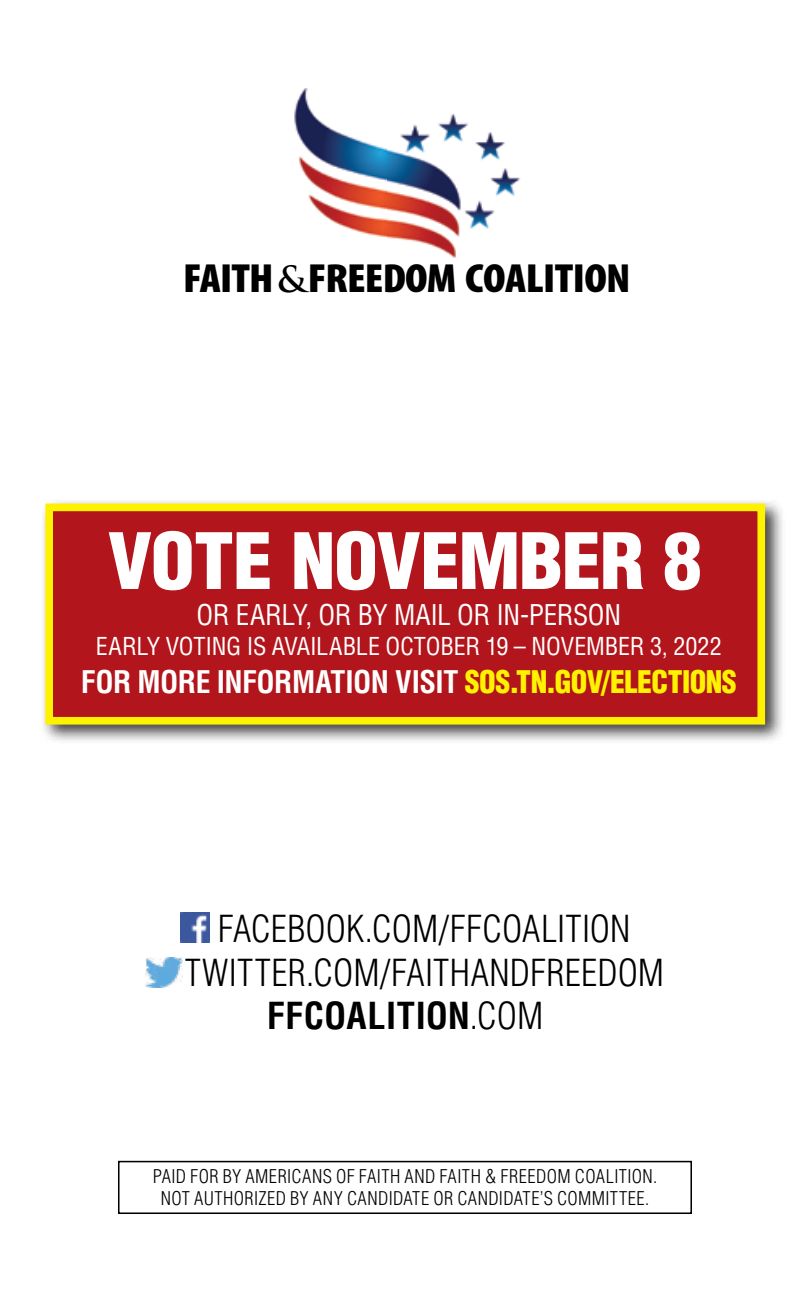
<style>
.page{position:relative;width:810px;height:1296px;background:#fff}
.page>*{position:absolute;margin:0;border:0;box-sizing:border-box;transform-origin:0 0}
.t1{font:900 condensed 75.6px "Helvetica LT Std";letter-spacing:-.02em;color:#fff;scale:1.05 1}
.t2{font:900 condensed 40.95px "Myriad Pro";letter-spacing:-.02em;color:#000;scale:1.11 1}
.t3{font:300 condensed 36.45px "Helvetica LT Std";letter-spacing:.005em;color:#000}
.t4{font:700 condensed 36.45px "Helvetica LT Std";letter-spacing:.01em;color:#000}
.t5{font:700 condensed 30.38px "Helvetica LT Std";letter-spacing:-.02em;color:#fff}
.t6{font:condensed 27.9px "Helvetica LT Std";letter-spacing:-.015em;color:#fff}
.t7{font:condensed 24.07px "Helvetica LT Std";letter-spacing:-.005em;color:#fff}
.t8{font:300 condensed 18.45px/22.3px "Helvetica LT Std";letter-spacing:.02em;color:#000;text-align:center}
.s1{font-family:"Trajan Pro";font-weight:700;font-stretch:normal;font-size:35.32px}
.s2{font-weight:900;color:#fff200}
.s3{font-weight:300}
</style>
<div class="page">
<img style="left:294px;top:88px;width:227px;height:170px">
<div style="left:118px;top:1161px;width:574px;height:53px;border:2px solid #000"></div>
<img style="left:180px;top:913px;width:30px;height:29px">
<img style="left:146px;top:957px;width:37px;height:30px">
<div style="left:40px;top:498px;width:745px;height:247px;background:#000;opacity:.75"></div>
<div style="left:45px;top:504px;width:720px;height:221px;background:#b2151b;border:8px solid #fff200"></div>
<h2 class="t2" style="left:183px;top:252px;width:405px">FAITH<span class="s1">&amp;</span>FREEDOM COALITION</h2>
<h1 class="t1" style="left:108px;top:513px;width:568px">VOTE NOVEMBER 8</h1>
<h3 class="t6" style="left:197px;top:597px;width:426px">OR EARLY, OR BY MAIL OR IN-PERSON</h3>
<h3 class="t7" style="left:96px;top:631px;width:627px">EARLY VOTING IS AVAILABLE OCTOBER 19 – NOVEMBER 3, 2022</h3>
<h3 class="t5" style="left:81px;top:663px;width:658px">FOR MORE INFORMATION VISIT <span class="s2">SOS.TN.GOV/ELECTIONS</span></h3>
<h3 class="t3" style="left:218px;top:906px;width:414px">FACEBOOK.COM/FFCOALITION</h3>
<h3 class="t3" style="left:185px;top:950px;width:481px">TWITTER.COM/FAITHANDFREEDOM</h3>
<h3 class="t4" style="left:267px;top:993px;width:278px">FFCOALITION<span class="s3">.COM</span></h3>
<p class="t8" style="left:153px;top:1165px;width:506px">PAID FOR BY AMERICANS OF FAITH AND FAITH &amp; FREEDOM COALITION.<br>NOT AUTHORIZED BY ANY CANDIDATE OR CANDIDATE’S COMMITTEE.</p>
</div>
